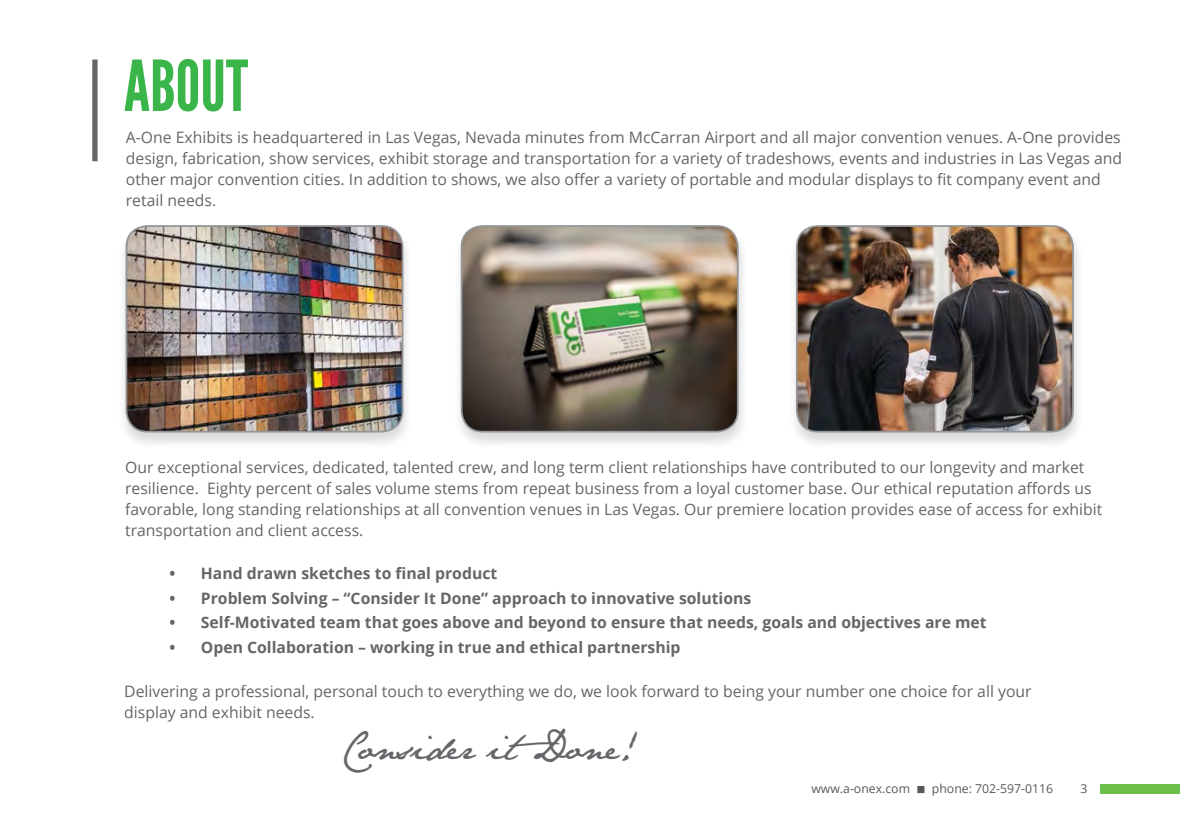
<style>
.page{position:relative;width:1197px;height:819px;background:#fff}
.page>*{position:absolute;margin:0;border:0;box-sizing:border-box;transform-origin:0 0}
.Header_Style_45pt{font:70px "League Gothic";color:#39b54a}
.Maint_Text_style_8pt{font:35px "Jane Austen";color:#65656a}
.Header_Bottom_Text{font:15.75px/21px "Open Sans";color:#65656a}
.t1{font:700 15.75px "Open Sans";color:#65656a}
.Maint_Text_style_8pt-2{font:12.25px "Open Sans";color:#58595b}
</style>
<div class="page">
<div style="left:117px;top:223px;width:297px;height:227px;background:#000;opacity:.15"></div>
<img style="left:126px;top:226px;width:277px;height:205px">
<div style="left:126px;top:225px;width:277px;height:208px;border:2px solid #939598;border-radius:21px"></div>
<div style="left:787px;top:223px;width:297px;height:227px;background:#000;opacity:.15"></div>
<img style="left:797px;top:226px;width:276px;height:206px">
<div style="left:796px;top:225px;width:278px;height:208px;border:2px solid #939598;border-radius:21px"></div>
<div style="left:452px;top:223px;width:297px;height:227px;background:#000;opacity:.15"></div>
<img style="left:462px;top:226px;width:276px;height:206px">
<div style="left:461px;top:225px;width:278px;height:208px;border:2px solid #939598;border-radius:21px"></div>
<div style="left:92px;top:60px;width:6px;height:101px;background:#65656a"></div>
<div style="left:1101px;top:784px;width:79px;height:9px;background:#6ebe4a"></div>
<p class="Header_Style_45pt" style="left:124px;top:46px;width:126px">ABOUT</p>
<p class="Header_Bottom_Text" style="left:126px;top:127px;width:998px">A-One Exhibits is headquartered in Las Vegas, Nevada minutes from McCarran Airport and all major convention venues. A-One provides design, fabrication, show services, exhibit storage and transportation for a variety of tradeshows, events and industries in Las Vegas and other major convention cities. In addition to shows, we also offer a variety of portable and modular displays to fit company event and retail needs.</p>
<p class="Header_Bottom_Text" style="left:125px;top:456px;width:979px">Our exceptional services, dedicated, talented crew, and long term client relationships have contributed to our longevity and market resilience. Eighty percent of sales volume stems from repeat business from a loyal customer base. Our ethical reputation affords us favorable, long standing relationships at all convention venues in Las Vegas. Our premiere location provides ease of access for exhibit transportation and client access.</p>
<p class="t1" style="left:169px;top:562px;width:329px">• Hand drawn sketches to final product</p>
<p class="t1" style="left:169px;top:587px;width:583px">• Problem Solving – “Consider It Done” approach to innovative solutions</p>
<p class="t1" style="left:169px;top:611px;width:819px">• Self-Motivated team that goes above and beyond to ensure that needs, goals and objectives are met</p>
<p class="t1" style="left:169px;top:636px;width:513px">• Open Collaboration – working in true and ethical partnership</p>
<p class="Header_Bottom_Text" style="left:124px;top:680px;width:909px">Delivering a professional, personal touch to everything we do, we look forward to being your number one choice for all your</p>
<p class="Header_Bottom_Text" style="left:124px;top:701px;width:192px">display and exhibit needs.</p>
<p class="Maint_Text_style_8pt" style="left:341px;top:727px;width:297px">Consider itDone!</p>
<p class="Maint_Text_style_8pt-2" style="left:811px;top:780px;width:243px">www.a-onex.com ■ phone: 702-597-0116</p>
<p class="Maint_Text_style_8pt-2" style="left:1081px;top:780px;width:9px">3</p>
</div>
